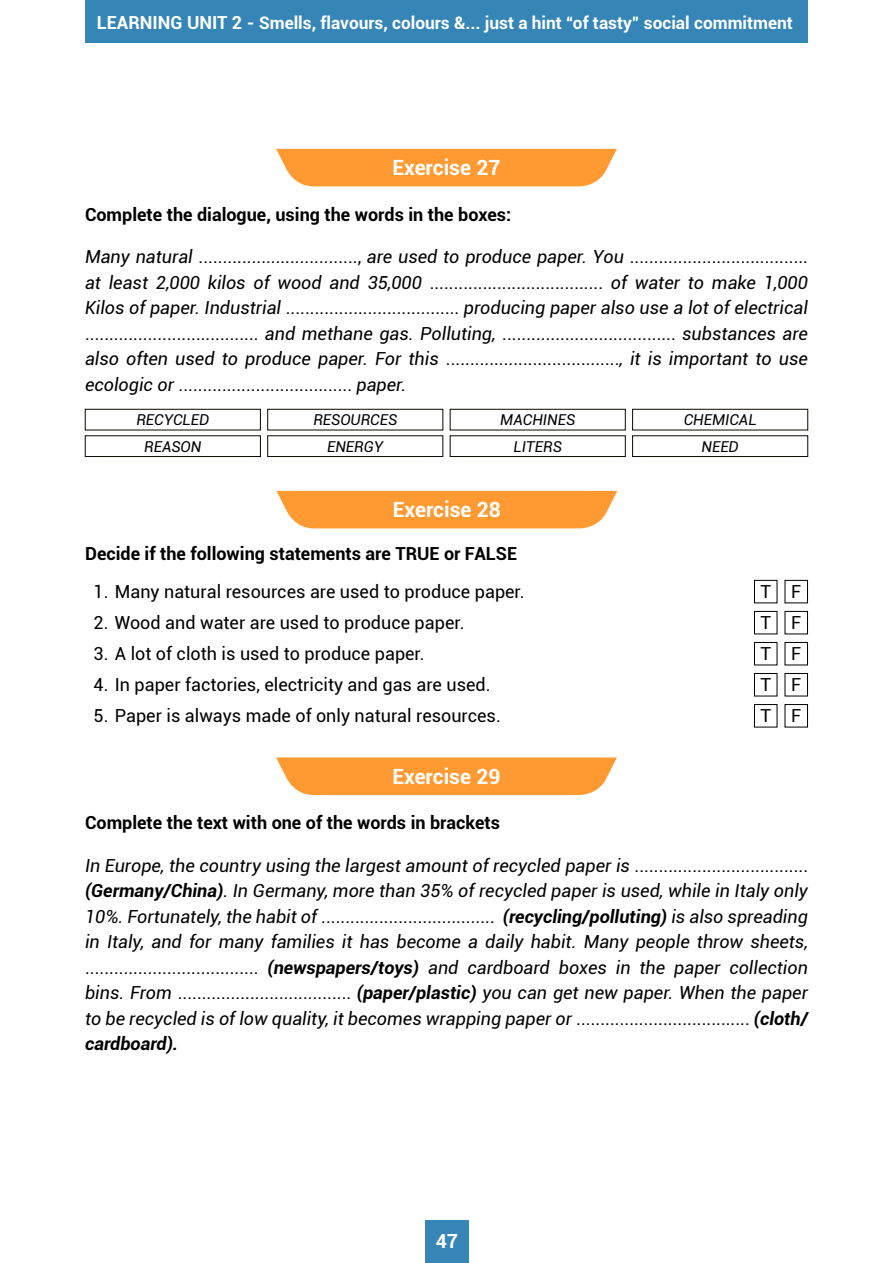
<style>
.page{position:relative;width:893px;height:1263px;background:#fff}
.page>*{position:absolute;margin:0;border:0;box-sizing:border-box;transform-origin:0 0}
.t1{font:700 21px "Roboto";color:#fff}
.t2{font:700 19.5px "Roboto";color:#fff}
.t3{font:18px/31px "Roboto";color:#000;text-align:justify}
.t4{font:italic 18px/25.5px "Roboto";color:#000;text-align:justify}
.t5{font:700 18px "Roboto";color:#000}
.t6{font:700 17.25px "Roboto";color:#fff}
.t7{font:italic 15px/26.5px "Roboto";color:#000;text-align:center}
.s1{font-size:18px}
.s2{font-style:italic}
.s3{font-style:normal}
.s4{font-weight:700}
</style>
<div class="page">
<div style="left:85px;top:0;width:722px;height:43px;background:#3586b6"></div>
<div style="left:425px;top:1220px;width:44px;height:43px;background:#3586b6"></div>
<div style="left:276px;top:149px;width:341px;height:37px;background:#ff9a32"></div>
<svg style="left:276px;top:757px;width:341px;height:38px"></svg>
<div style="left:85px;top:409px;width:176px;height:21px;border:1px solid #0b0700"></div>
<div style="left:85px;top:436px;width:176px;height:21px;border:1px solid #0b0700"></div>
<div style="left:267px;top:409px;width:176px;height:21px;border:1px solid #0b0700"></div>
<div style="left:267px;top:436px;width:176px;height:21px;border:1px solid #0b0700"></div>
<div style="left:450px;top:409px;width:175px;height:21px;border:1px solid #0b0700"></div>
<div style="left:450px;top:436px;width:175px;height:21px;border:1px solid #0b0700"></div>
<div style="left:632px;top:409px;width:176px;height:21px;border:1px solid #0b0700"></div>
<div style="left:632px;top:436px;width:176px;height:21px;border:1px solid #0b0700"></div>
<div style="left:276px;top:491px;width:341px;height:37px;background:#ff9a32"></div>
<div style="left:754px;top:580px;width:23px;height:23px;border:1px solid #000"></div>
<div style="left:754px;top:611px;width:23px;height:23px;border:1px solid #000"></div>
<div style="left:754px;top:642px;width:23px;height:23px;border:1px solid #000"></div>
<div style="left:754px;top:673px;width:23px;height:23px;border:1px solid #000"></div>
<div style="left:754px;top:704px;width:23px;height:23px;border:1px solid #000"></div>
<div style="left:785px;top:580px;width:23px;height:23px;border:1px solid #000"></div>
<div style="left:785px;top:611px;width:23px;height:23px;border:1px solid #000"></div>
<div style="left:785px;top:642px;width:23px;height:23px;border:1px solid #000"></div>
<div style="left:785px;top:673px;width:23px;height:23px;border:1px solid #000"></div>
<div style="left:785px;top:704px;width:23px;height:23px;border:1px solid #000"></div>
<p class="t6" style="left:97px;top:11px;width:697px"><span class="s1">LEARNING UNIT 2 -</span> Smells, flavours, colours &amp;... just a hint “of tasty” social commitment</p>
<p class="t1" style="left:392px;top:153px;width:109px">Exercise 27</p>
<p class="t5" style="left:85px;top:201px;width:428px">Complete the dialogue, using the words in the boxes:</p>
<p class="t3" style="left:85px;top:243px;width:724px;line-height:25.5px"><span class="s2">Many natural</span> ................................., <span class="s2">are used to produce paper. You</span> ..................................... <span class="s2">at least 2,000 kilos of wood and 35,000</span> .................................... <span class="s2">of water to make 1,000<br>Kilos of paper. Industrial</span> .................................... <span class="s2">producing paper also use a lot of electrical </span>.................................... <span class="s2">and methane gas. Polluting,</span> .................................... <span class="s2">substances are also often used to produce paper. For this</span> ....................................<span class="s2">, it is important to use ecologic or</span> .................................... <span class="s2">paper.</span></p>
<p class="t7" style="left:136px;top:406px;width:74px">RECYCLED<br>REASON</p>
<p class="t7" style="left:313px;top:406px;width:85px">RESOURCES<br>ENERGY</p>
<p class="t7" style="left:500px;top:406px;width:76px">MACHINES<br>LITERS</p>
<p class="t7" style="left:684px;top:406px;width:74px">CHEMICAL<br>NEED</p>
<p class="t1" style="left:393px;top:495px;width:109px">Exercise 28</p>
<p class="t5" style="left:85px;top:541px;width:433px">Decide if the following statements are TRUE or FALSE</p>
<p class="t3" style="left:94px;top:575px;width:433px">1. Many natural resources are used to produce paper.</p>
<p class="t3" style="left:94px;top:606px;width:372px">2. Wood and water are used to produce paper.</p>
<p class="t3" style="left:94px;top:637px;width:333px">3. A lot of cloth is used to produce paper.</p>
<p class="t3" style="left:94px;top:668px;width:398px">4. In paper factories, electricity and gas are used.</p>
<p class="t3" style="left:94px;top:699px;width:409px">5. Paper is always made of only natural resources.</p>
<p class="t1" style="left:392px;top:761px;width:109px">Exercise 29</p>
<p class="t3" style="left:760px;top:575px;width:12px">T T T T T</p>
<p class="t3" style="left:791px;top:575px;width:11px">F F F F F</p>
<p class="t5" style="left:85px;top:810px;width:416px">Complete the text with one of the words in brackets</p>
<p class="t4" style="left:85px;top:852px;width:725px">In Europe, the country using the largest amount of recycled paper is <span class="s3">.................................... </span><span class="s4">(Germany/China)</span>. In Germany, more than 35% of recycled paper is used, while in Italy only 10%. Fortunately, the habit of <span class="s3">....................................</span> <span class="s4">(recycling/polluting)</span> is also spreading in Italy, and for many families it has become a daily habit. Many people throw sheets, <span class="s3">....................................</span> <span class="s4">(newspapers/toys)</span> and cardboard boxes in the paper collection bins. From <span class="s3">....................................</span> <span class="s4">(paper/plastic)</span> you can get new paper. When the paper to be recycled is of low quality, it becomes wrapping paper or <span class="s3">....................................</span> <span class="s4">(cloth/ cardboard).</span></p>
<p class="t2" style="left:436px;top:1227px;width:24px">47</p>
</div>
